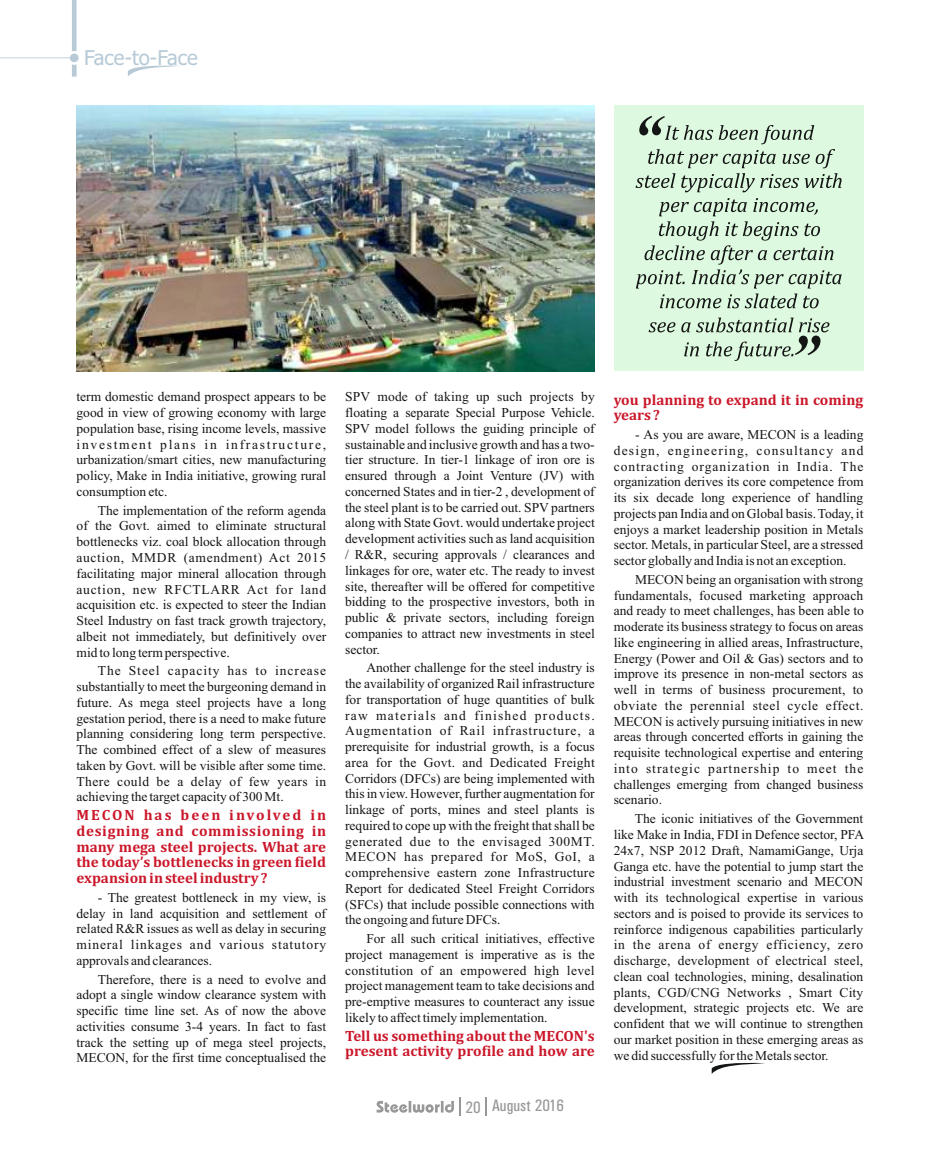
<style>
.page{position:relative;width:940px;height:1174px;background:#fff}
.page>*{position:absolute;margin:0;border:0;box-sizing:border-box;transform-origin:0 0}
.t1{font:20.4px "Tahoma";color:#b7cad6}
.t2{font:16.65px "Univers Condensed";color:#989898}
.t3{font:700 15px/15.8px "Cambria";color:#cb172a}
.t4{font:13.5px/15.8px "Times New Roman";color:#141515;text-align:justify}
</style>
<div class="page">
<svg style="left:128px;top:65px;width:52px;height:11px"></svg>
<svg style="left:72px;top:0;width:5px;height:77px"></svg>
<div style="left:70px;top:54px;width:9px;height:8px;background:#b7cad6;border-radius:4px"></div>
<svg style="left:376px;top:1097px;width:84px;height:19px"></svg>
<svg style="left:485px;top:1097px;width:1px;height:19px"></svg>
<svg style="left:711px;top:1062px;width:54px;height:11px"></svg>
<img style="left:77px;top:106px;width:518px;height:265px">
<div style="left:614px;top:106px;width:249px;height:265px;background:#ddf9df"></div>
<svg style="left:635px;top:116px;width:206px;height:245px"></svg>
<h1 class="t1" style="left:84px;top:50px;width:115px">Face-to-Face</h1>
<p class="t4" style="left:77px;top:390px;width:251px">term domestic demand prospect appears to be good in view of growing economy with large population base, rising income levels, massive investment plans in infrastructure, urbanization/smart cities, new manufacturing policy, Make in India initiative, growing rural consumption etc.</p>
<p class="t4" style="left:77px;top:503px;width:251px;text-indent:21px">The implementation of the reform agenda of the Govt. aimed to eliminate structural bottlenecks viz. coal block allocation through auction, MMDR (amendment) Act 2015 facilitating major mineral allocation through auction, new RFCTLARR Act for land acquisition etc. is expected to steer the Indian Steel Industry on fast track growth trajectory, albeit not immediately, but definitively over mid to long term perspective.</p>
<p class="t4" style="left:76px;top:664px;width:251px;text-indent:21px">The Steel capacity has to increase substantially to meet the burgeoning demand in future. As mega steel projects have a long gestation period, there is a need to make future planning considering long term perspective.<br>The combined effect of a slew of measures taken by Govt. will be visible after some time.<br>There could be a delay of few years in achieving the target capacity of 300 Mt.</p>
<p class="t3" style="left:76px;top:808px;width:251px;text-align:justify">MECON has been involved in designing and commissioning in many mega steel projects. What are the today’s bottlenecks in green field expansion in steel industry ?</p>
<p class="t4" style="left:76px;top:890px;width:251px;text-indent:21px">- The greatest bottleneck in my view, is delay in land acquisition and settlement of related R&amp;R issues as well as delay in securing mineral linkages and various statutory approvals and clearances.</p>
<p class="t4" style="left:76px;top:972px;width:251px;text-indent:21px">Therefore, there is a need to evolve and adopt a single window clearance system with specific time line set. As of now the above activities consume 3-4 years. In fact to fast track the setting up of mega steel projects, MECON, for the first time conceptualised the</p>
<p class="t4" style="left:345px;top:390px;width:251px">SPV mode of taking up such projects by floating a separate Special Purpose Vehicle.<br>SPV model follows the guiding principle of sustainable and inclusive growth and has a two&shy;tier structure. In tier-1 linkage of iron ore is ensured through a Joint Venture (JV) with concerned States and in tier-2 , development of the steel plant is to be carried out. SPV partners along with State Govt. would undertake project development activities such as land acquisition / R&amp;R, securing approvals / clearances and linkages for ore, water etc. The ready to invest site, thereafter will be offered for competitive bidding to the prospective investors, both in public &amp; private sectors, including foreign companies to attract new investments in steel sector.</p>
<p class="t4" style="left:345px;top:661px;width:251px;text-indent:21px">Another challenge for the steel industry is the availability of organized Rail infrastructure for transportation of huge quantities of bulk raw materials and finished products.<br>Augmentation of Rail infrastructure, a prerequisite for industrial growth, is a focus area for the Govt. and Dedicated Freight Corridors (DFCs) are being implemented with this in view. However, further augmentation for linkage of ports, mines and steel plants is required to cope up with the freight that shall be generated due to the envisaged 300MT.<br>MECON has prepared for MoS, GoI, a comprehensive eastern zone Infrastructure Report for dedicated Steel Freight Corridors (SFCs) that include possible connections with the ongoing and future DFCs.</p>
<p class="t4" style="left:345px;top:932px;width:251px;text-indent:21px">For all such critical initiatives, effective project management is imperative as is the constitution of an empowered high level project management team to take decisions and pre-emptive measures to counteract any issue likely to affect timely implementation.</p>
<p class="t3" style="left:345px;top:1028px;width:251px">Tell us something about the MECON's present activity profile and how are</p>
<p class="t2" style="left:465px;top:1099px;width:100px">20 August 2016</p>
<p class="t3" style="left:614px;top:392px;width:251px">you planning to expand it in coming years ?</p>
<p class="t4" style="left:614px;top:428px;width:251px;text-indent:21px">- As you are aware, MECON is a leading design, engineering, consultancy and contracting organization in India. The organization derives its core competence from its six decade long experience of handling projects pan India and on Global basis. Today, it enjoys a market leadership position in Metals sector. Metals, in particular Steel, are a stressed sector globally and India is not an exception.</p>
<p class="t4" style="left:614px;top:573px;width:252px;text-indent:21px">MECON being an organisation with strong fundamentals, focused marketing approach and ready to meet challenges, has been able to moderate its business strategy to focus on areas like engineering in allied areas, Infrastructure, Energy (Power and Oil &amp; Gas) sectors and to improve its presence in non-metal sectors as well in terms of business procurement, to obviate the perennial steel cycle effect.<br>MECON is actively pursuing initiatives in new areas through concerted efforts in gaining the requisite technological expertise and entering into strategic partnership to meet the challenges emerging from changed business scenario.</p>
<p class="t4" style="left:613px;top:812px;width:252px;text-indent:21px">The iconic initiatives of the Government like Make in India, FDI in Defence sector, PFA 24x7, NSP 2012 Draft, NamamiGange, Urja Ganga etc. have the potential to jump start the industrial investment scenario and MECON with its technological expertise in various sectors and is poised to provide its services to reinforce indigenous capabilities particularly in the arena of energy efficiency, zero discharge, development of electrical steel, clean coal technologies, mining, desalination plants, CGD/CNG Networks , Smart City development, strategic projects etc. We are confident that we will continue to strengthen our market position in these emerging areas as we did successfully for the Metals sector.</p>
</div>
